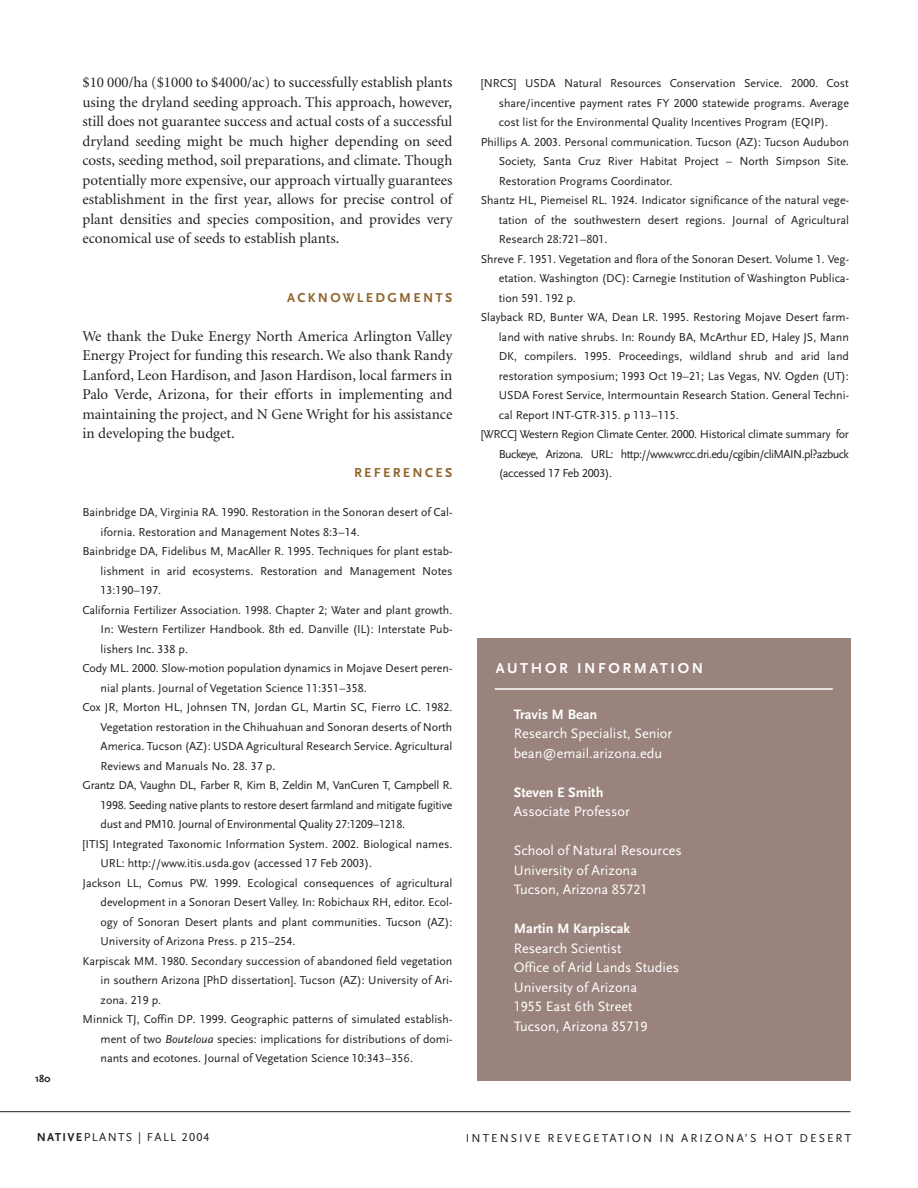
<style>
.page{position:relative;width:918px;height:1188px;background:#fff}
.page>*{position:absolute;margin:0;border:0;box-sizing:border-box;transform-origin:0 0}
.t1{font:15px/19.5px "Minion";color:#231f20;text-align:justify}
.t2{font:700 15px "Scala Sans";letter-spacing:.17em;color:#fff}
.t3{font:14.25px/19.5px "Scala Sans";color:#fff}
.t4{font:700 14.25px "Scala Sans";color:#fff}
.t5{font:700 13.5px "Scala Sans";letter-spacing:.17em;color:#8e642b}
.t6{font:12px "Scala Sans";color:#231f20}
.t7{font:12px "Scala Sans";letter-spacing:-.025em;color:#231f20}
.t8{font:12px "Scala Sans";letter-spacing:-.045em;color:#231f20}
.t9{font:12px "Scala Sans";letter-spacing:.17em;color:#231f20}
.t10{font:12px "Scala Sans";letter-spacing:.115em;color:#231f20}
.t11{font:12px "Scala Sans Caps";color:#231f20}
.t12{font:700 10.5px "Scala Sans";color:#231f20}
.s1{font-family:"Scala Sans Caps"}
.s2{font-family:"Scala Sans"}
.s3{font-style:italic}
.s4{font-weight:700}
</style>
<div class="page">
<hr style="left:0;top:1111px;width:850px;height:1px;background:#231f20">
<div style="left:477px;top:638px;width:373px;height:443px;background:#9a837c"></div>
<hr style="left:495px;top:688px;width:338px;height:2px;background:#fff">
<p class="t12" style="left:35px;top:1074px;width:17px">180</p>
<p class="t1" style="left:82px;top:74px;width:372px">$10 000/ha ($1000 to $4000/ac) to successfully establish plants using the dryland seeding approach. This approach, however, still does not guarantee success and actual costs of a successful dryland seeding might be much higher depending on seed costs, seeding method, soil preparations, and climate. Though potentially more expensive, our approach virtually guarantees establishment in the first year, allows for precise control of plant densities and species composition, and provides very economical use of seeds to establish plants.</p>
<p class="t5" style="left:287px;top:292px;width:167px">ACKNOWLEDGMENTS</p>
<p class="t1" style="left:82px;top:327px;width:371px">We thank the Duke Energy North America Arlington Valley Energy Project for funding this research. We also thank Randy Lanford, Leon Hardison, and Jason Hardison, local farmers in Palo Verde, Arizona, for their efforts in implementing and maintaining the project, and N Gene Wright for his assistance in developing the budget.</p>
<p class="t5" style="left:354px;top:467px;width:100px">REFERENCES</p>
<p class="t6" style="left:82px;top:507px;width:371px">Bainbridge DA, Virginia RA. <span class="s1">1990</span>. Restoration in the Sonoran desert of Cal-</p>
<p class="t6" style="left:101px;top:527px;width:261px">ifornia. Restoration and Management Notes 8:<span class="s1">3</span>–<span class="s1">14</span>.</p>
<p class="t6" style="left:82px;top:546px;width:371px">Bainbridge DA, Fidelibus M, MacAller R. <span class="s1">1995</span>. Techniques for plant estab-</p>
<p class="t6" style="left:101px;top:566px;width:353px">lishment in arid ecosystems. Restoration and Management Notes</p>
<p class="t11" style="left:101px;top:583px;width:62px">13<span class="s2">:</span>190<span class="s2">–</span>197<span class="s2">.</span></p>
<p class="t6" style="left:83px;top:605px;width:371px">California Fertilizer Association. <span class="s1">199</span>8. Chapter <span class="s1">2</span>; Water and plant growth.</p>
<p class="t6" style="left:101px;top:624px;width:353px">In: Western Fertilizer Handbook. 8th ed. Danville (IL): Interstate Pub-</p>
<p class="t6" style="left:101px;top:644px;width:89px">lishers Inc. <span class="s1">33</span>8 p.</p>
<p class="t6" style="left:83px;top:663px;width:371px">Cody ML. <span class="s1">2000</span>. Slow-motion population dynamics in Mojave Desert peren-</p>
<p class="t6" style="left:101px;top:683px;width:268px">nial plants. Journal of Vegetation Science <span class="s1">11</span>:<span class="s1">351</span>–<span class="s1">35</span>8.</p>
<p class="t6" style="left:83px;top:702px;width:371px">Cox JR, Morton HL, Johnsen TN, Jordan GL, Martin SC, Fierro LC. <span class="s1">19</span>8<span class="s1">2</span>.</p>
<p class="t6" style="left:101px;top:722px;width:353px">Vegetation restoration in the Chihuahuan and Sonoran deserts of North</p>
<p class="t6" style="left:101px;top:741px;width:353px">America. Tucson (AZ): USDA Agricultural Research Service. Agricultural</p>
<p class="t6" style="left:101px;top:761px;width:176px">Reviews and Manuals No. <span class="s1">2</span>8. <span class="s1">37</span> p.</p>
<p class="t7" style="left:83px;top:780px;width:371px">Grantz DA, Vaughn DL, Farber R, Kim B, Zeldin M, VanCuren T, Campbell R.</p>
<p class="t7" style="left:101px;top:800px;width:353px"><span class="s1">199</span>8. Seeding native plants to restore desert farmland and mitigate fugitive</p>
<p class="t7" style="left:101px;top:819px;width:306px">dust and PM<span class="s1">10</span>. Journal of Environmental Quality <span class="s1">27</span>:<span class="s1">1209</span>–<span class="s1">121</span>8.</p>
<p class="t6" style="left:83px;top:839px;width:371px">[ITIS] Integrated Taxonomic Information System. <span class="s1">2002</span>. Biological names.</p>
<p class="t6" style="left:101px;top:858px;width:273px">URL: http://www.itis.usda.gov (accessed <span class="s1">17</span> Feb <span class="s1">2003</span>).</p>
<p class="t6" style="left:83px;top:878px;width:371px">Jackson LL, Comus PW. <span class="s1">1999</span>. Ecological consequences of agricultural</p>
<p class="t6" style="left:101px;top:897px;width:353px">development in a Sonoran Desert Valley. In: Robichaux RH, editor. Ecol-</p>
<p class="t6" style="left:101px;top:917px;width:353px">ogy of Sonoran Desert plants and plant communities. Tucson (AZ):</p>
<p class="t6" style="left:101px;top:936px;width:197px">University of Arizona Press. p <span class="s1">215</span>–<span class="s1">254</span>.</p>
<p class="t6" style="left:83px;top:956px;width:371px">Karpiscak MM. <span class="s1">19</span>8<span class="s1">0</span>. Secondary succession of abandoned field vegetation</p>
<p class="t6" style="left:101px;top:975px;width:353px">in southern Arizona [PhD dissertation]. Tucson (AZ): University of Ari-</p>
<p class="t6" style="left:101px;top:995px;width:62px">zona. <span class="s1">219</span> p.</p>
<p class="t6" style="left:83px;top:1014px;width:371px">Minnick TJ, Coffin DP. <span class="s1">1999</span>. Geographic patterns of simulated establish-</p>
<p class="t6" style="left:101px;top:1034px;width:353px">ment of two <span class="s3">Bouteloua</span> species: implications for distributions of domi-</p>
<p class="t6" style="left:101px;top:1053px;width:314px">nants and ecotones. Journal of Vegetation Science <span class="s1">10</span>:<span class="s1">343</span>–<span class="s1">35</span>6.</p>
<p class="t6" style="left:481px;top:78px;width:370px">[NRCS] USDA Natural Resources Conservation Service. <span class="s1">2000</span>. Cost</p>
<p class="t6" style="left:499px;top:98px;width:352px">share/incentive payment rates FY <span class="s1">2000</span> statewide programs. Average</p>
<p class="t6" style="left:499px;top:117px;width:331px">cost list for the Environmental Quality Incentives Program (EQIP).</p>
<p class="t6" style="left:481px;top:137px;width:370px">Phillips A. <span class="s1">2003</span>. Personal communication. Tucson (AZ): Tucson Audubon</p>
<p class="t6" style="left:499px;top:156px;width:352px">Society, Santa Cruz River Habitat Project – North Simpson Site.</p>
<p class="t6" style="left:499px;top:176px;width:175px">Restoration Programs Coordinator.</p>
<p class="t6" style="left:481px;top:195px;width:370px">Shantz HL, Piemeisel RL. <span class="s1">1924</span>. Indicator significance of the natural vege-</p>
<p class="t6" style="left:499px;top:215px;width:352px">tation of the southwestern desert regions. Journal of Agricultural</p>
<p class="t6" style="left:499px;top:234px;width:110px">Research <span class="s1">2</span>8:<span class="s1">721</span>–8<span class="s1">01</span>.</p>
<p class="t6" style="left:481px;top:254px;width:370px">Shreve F. <span class="s1">1951</span>. Vegetation and flora of the Sonoran Desert. Volume <span class="s1">1</span>. Veg-</p>
<p class="t6" style="left:499px;top:273px;width:352px">etation. Washington (DC): Carnegie Institution of Washington Publica-</p>
<p class="t6" style="left:499px;top:293px;width:79px">tion <span class="s1">591</span>. <span class="s1">192</span> p.</p>
<p class="t6" style="left:481px;top:312px;width:370px">Slayback RD, Bunter WA, Dean LR. <span class="s1">1995</span>. Restoring Mojave Desert farm-</p>
<p class="t6" style="left:499px;top:332px;width:352px">land with native shrubs. In: Roundy BA, McArthur ED, Haley JS, Mann</p>
<p class="t6" style="left:499px;top:351px;width:352px">DK, compilers. <span class="s1">1995</span>. Proceedings, wildland shrub and arid land</p>
<p class="t6" style="left:499px;top:371px;width:352px">restoration symposium; <span class="s1">1993</span> Oct <span class="s1">19</span>–<span class="s1">21</span>; Las Vegas, NV. Ogden (UT):</p>
<p class="t6" style="left:499px;top:390px;width:352px">USDA Forest Service, Intermountain Research Station. General Techni-</p>
<p class="t6" style="left:499px;top:410px;width:182px">cal Report INT-GTR-<span class="s1">315</span>. p <span class="s1">113</span>–<span class="s1">115</span>.</p>
<p class="t7" style="left:481px;top:429px;width:370px">[WRCC] Western Region Climate Center. <span class="s1">2000</span>. Historical climate summary for</p>
<p class="t8" style="left:499px;top:449px;width:352px">Buckeye, Arizona. URL: http://www.wrcc.dri.edu/cgibin/cliMAIN.pl?azbuck</p>
<p class="t7" style="left:499px;top:468px;width:115px">(accessed <span class="s1">17</span> Feb <span class="s1">2003</span>).</p>
<p class="t2" style="left:496px;top:662px;width:209px">AUTHOR INFORMATION</p>
<p class="t4" style="left:514px;top:708px;width:85px">Travis M Bean</p>
<p class="t3" style="left:514px;top:725px;width:160px">Research Specialist, Senior bean@email.arizona.edu</p>
<p class="t4" style="left:514px;top:786px;width:91px">Steven E Smith</p>
<p class="t3" style="left:514px;top:803px;width:118px">Associate Professor</p>
<p class="t3" style="left:514px;top:842px;width:169px">School of Natural Resources<br>University of Arizona<br>Tucson, Arizona 8<span class="s1">5721</span></p>
<p class="t4" style="left:514px;top:923px;width:118px">Martin M Karpiscak</p>
<p class="t3" style="left:514px;top:940px;width:167px">Research Scientist<br>Office of Arid Lands Studies<br>University of Arizona<br><span class="s1">1955</span> East 6th Street<br>Tucson, Arizona 8<span class="s1">5719</span></p>
<p class="t10" style="left:37px;top:1133px;width:174px"><span class="s4">NATIVE</span>PLANTS | FALL <span class="s1">2004</span></p>
<p class="t9" style="left:466px;top:1134px;width:387px">INTENSIVE REVEGETATION IN ARIZONA’S HOT DESERT</p>
</div>
